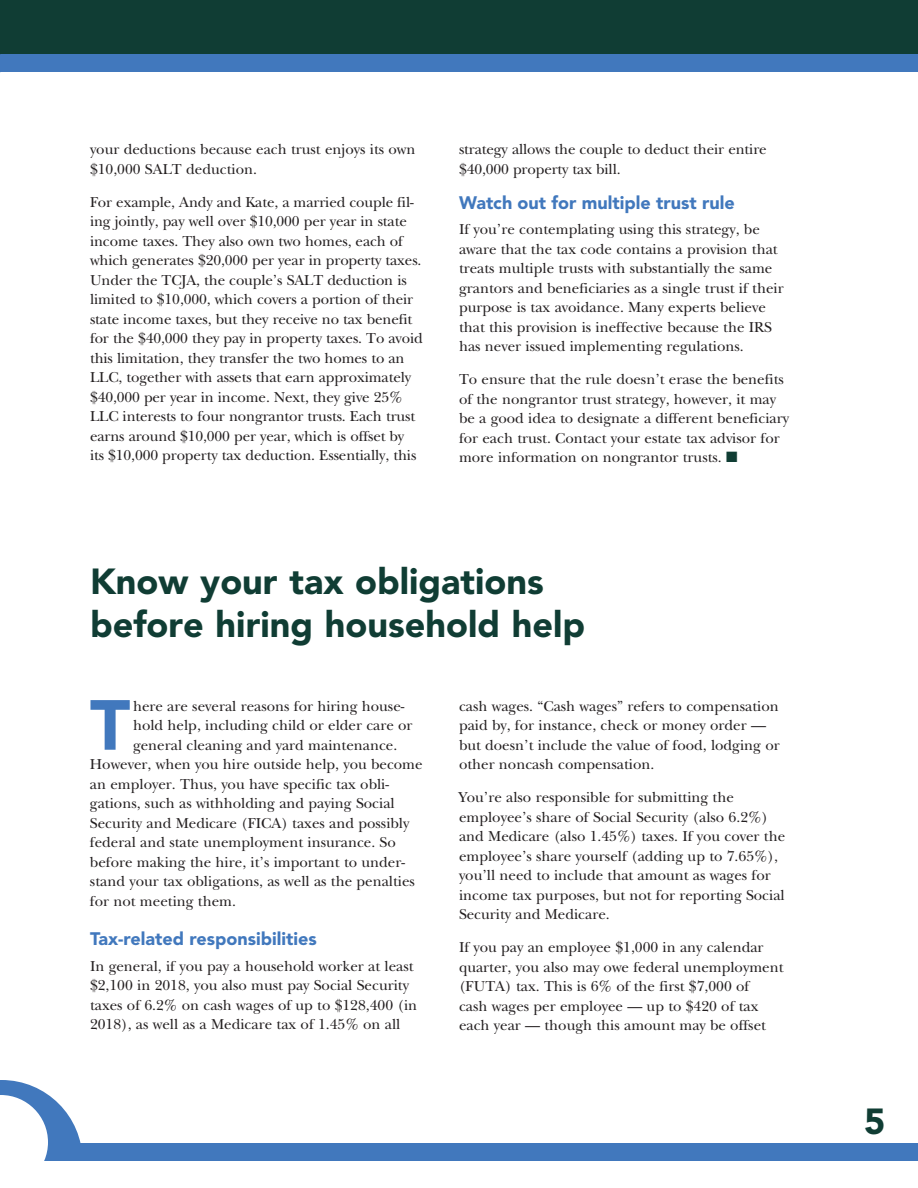
<style>
.page{position:relative;width:918px;height:1188px;background:#fff}
.page>*{position:absolute;margin:0;border:0;box-sizing:border-box;transform-origin:0 0}
.t1{font:900 70.05px "Avenir LT Std";color:#4178bd}
.t2{font:900 36px/43.2px "Avenir LT Std";color:#103d34}
.t3{font:900 18px "Avenir LT Std";color:#4178bd}
.t4{font:15px/19.5px "New Baskerville Std";color:#231f20}
.s1{color:#103d34}
</style>
<div class="page">
<div style="left:0;top:0;width:918px;height:54px;background:#103d34"></div>
<div style="left:0;top:54px;width:918px;height:18px;background:#4178bd"></div>
<div style="left:0;top:1143px;width:918px;height:18px;background:#4178bd"></div>
<svg style="left:0;top:1080px;width:81px;height:81px"></svg>
<p class="t4" style="left:90px;top:140px;width:327px">your deductions because each trust enjoys its own $10,000 SALT deduction.</p>
<p class="t4" style="left:90px;top:192px;width:334px">For example, Andy and Kate, a married couple fil&shy;ing jointly, pay well over $10,000 per year in state income taxes. They also own two homes, each of which generates $20,000 per year in property taxes.<br>Under the TCJA, the couple’s SALT deduction is limited to $10,000, which covers a portion of their state income taxes, but they receive no tax benefit for the $40,000 they pay in property taxes. To avoid this limitation, they transfer the two homes to an LLC, together with assets that earn approximately $40,000 per year in income. Next, they give 25% LLC interests to four nongrantor trusts. Each trust earns around $10,000 per year, which is offset by<br>its $10,000 property tax deduction. Essentially, this</p>
<p class="t4" style="left:459px;top:140px;width:309px">strategy allows the couple to deduct their entire $40,000 property tax bill.</p>
<p class="t3" style="left:459px;top:192px;width:277px">Watch out for multiple trust rule</p>
<p class="t4" style="left:459px;top:220px;width:326px">If you’re contemplating using this strategy, be aware that the tax code contains a provision that treats multiple trusts with substantially the same grantors and beneficiaries as a single trust if their purpose is tax avoidance. Many experts believe that this provision is ineffective because the IRS has never issued implementing regulations.</p>
<p class="t4" style="left:459px;top:370px;width:332px">To ensure that the rule doesn’t erase the benefits of the nongrantor trust strategy, however, it may be a good idea to designate a different beneficiary for each trust. Contact your estate tax advisor for more information on nongrantor trusts. <span class="s1">■</span></p>
<h2 class="t2" style="left:90px;top:560px;width:497px">Know your tax obligations before hiring household help</h2>
<h1 class="t1" style="left:90px;top:683px;width:42px">T</h1>
<p class="t4" style="left:133px;top:696px;width:273px">here are several reasons for hiring house-</p>
<p class="t4" style="left:133px;top:716px;width:281px">hold help, including child or elder care or</p>
<p class="t4" style="left:133px;top:735px;width:266px">general cleaning and yard maintenance.</p>
<p class="t4" style="left:90px;top:755px;width:334px">However, when you hire outside help, you become</p>
<p class="t4" style="left:90px;top:774px;width:301px">an employer. Thus, you have specific tax obli-</p>
<p class="t4" style="left:90px;top:794px;width:306px">gations, such as withholding and paying Social</p>
<p class="t4" style="left:90px;top:813px;width:321px">Security and Medicare (FICA) taxes and possibly</p>
<p class="t4" style="left:90px;top:833px;width:307px">federal and state unemployment insurance. So</p>
<p class="t4" style="left:90px;top:852px;width:317px">before making the hire, it’s important to under-</p>
<p class="t4" style="left:90px;top:872px;width:327px">stand your tax obligations, as well as the penalties</p>
<p class="t4" style="left:90px;top:891px;width:148px">for not meeting them.</p>
<p class="t3" style="left:90px;top:928px;width:228px">Tax-related responsibilities</p>
<p class="t4" style="left:90px;top:956px;width:329px">In general, if you pay a household worker at least $2,100 in 2018, you also must pay Social Security taxes of 6.2% on cash wages of up to $128,400 (in 2018), as well as a Medicare tax of 1.45% on all</p>
<p class="t4" style="left:459px;top:696px;width:322px">cash wages. “Cash wages” refers to compensation paid by, for instance, check or money order — but doesn’t include the value of food, lodging or other noncash compensation.</p>
<p class="t4" style="left:459px;top:788px;width:328px">You’re also responsible for submitting the employee’s share of Social Security (also 6.2%) and Medicare (also 1.45%) taxes. If you cover the employee’s share yourself (adding up to 7.65%), you’ll need to include that amount as wages for income tax purposes, but not for reporting Social Security and Medicare.</p>
<p class="t4" style="left:459px;top:938px;width:326px">If you pay an employee $1,000 in any calendar quarter, you also may owe federal unemployment (FUTA) tax. This is 6% of the first $7,000 of<br>cash wages per employee — up to $420 of tax each year — though this amount may be offset</p>
<h2 class="t2" style="left:864px;top:1100px;width:23px">5</h2>
</div>
